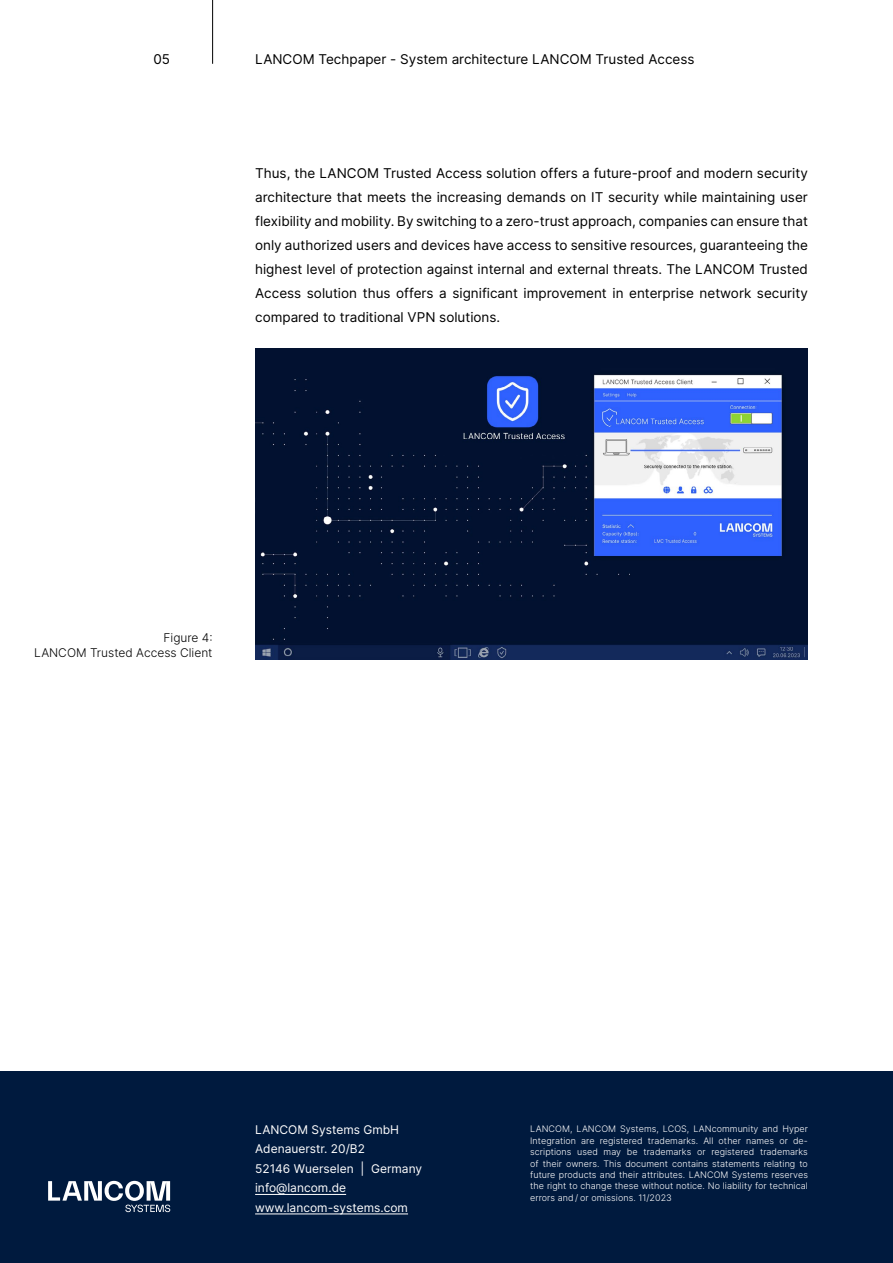
<style>
.page{position:relative;width:893px;height:1263px;background:#fff}
.page>*{position:absolute;margin:0;border:0;box-sizing:border-box;transform-origin:0 0}
.t1{font:13.5px/24px "Inter";color:#000;text-align:justify}
.t2{font:12px/19.5px "Inter";color:#fff}
.t3{font:300 12px/15px "Inter";color:#000;text-align:right}
.t4{font:300 9px/11.4px "Inter";letter-spacing:.005em;color:#fff;text-align:justify}
</style>
<div class="page">
<img style="left:255px;top:348px;width:553px;height:311px">
<div style="left:0;top:1071px;width:893px;height:192px;background:#001a3e"></div>
<hr style="left:212px;top:0;width:1px;height:64px;background:#000">
<hr style="left:255px;top:1194px;width:91px;height:1px;background:#fff">
<hr style="left:255px;top:1213px;width:153px;height:1px;background:#fff">
<svg style="left:48px;top:1181px;width:122px;height:31px"></svg>
<p class="t1" style="left:153px;top:47px;width:18px">05</p>
<p class="t1" style="left:255px;top:47px;width:441px">LANCOM Techpaper - System architecture LANCOM Trusted Access</p>
<p class="t1" style="left:255px;top:161px;width:554px">Thus, the LANCOM Trusted Access solution offers a future-proof and modern security architecture that meets the increasing demands on IT security while maintaining user flexibility and mobility. By switching to a zero-trust approach, companies can ensure that only authorized users and devices have access to sensitive resources, guaranteeing the highest level of protection against internal and external threats. The LANCOM Trusted Access solution thus offers a significant improvement in enterprise network security compared to traditional VPN solutions.</p>
<p class="t3" style="left:34px;top:630px;width:180px">Figure 4:<br>LANCOM Trusted Access Client</p>
<p class="t2" style="left:255px;top:1119px;width:169px">LANCOM Systems GmbH<br>Adenauerstr. 20/B2<br>52146 Wuerselen | Germany info@lancom.de www.lancom-systems.com</p>
<p class="t4" style="left:530px;top:1123px;width:279px">LANCOM, LANCOM Systems, LCOS, LANcommunity and Hyper Integration are registered trademarks. All other names or de&shy;scriptions used may be trademarks or registered trademarks of their owners. This document contains statements relating to future products and their attributes. LANCOM Systems reserves the right to change these without notice. No liability for technical errors and / or omissions. 11/2023</p>
</div>
